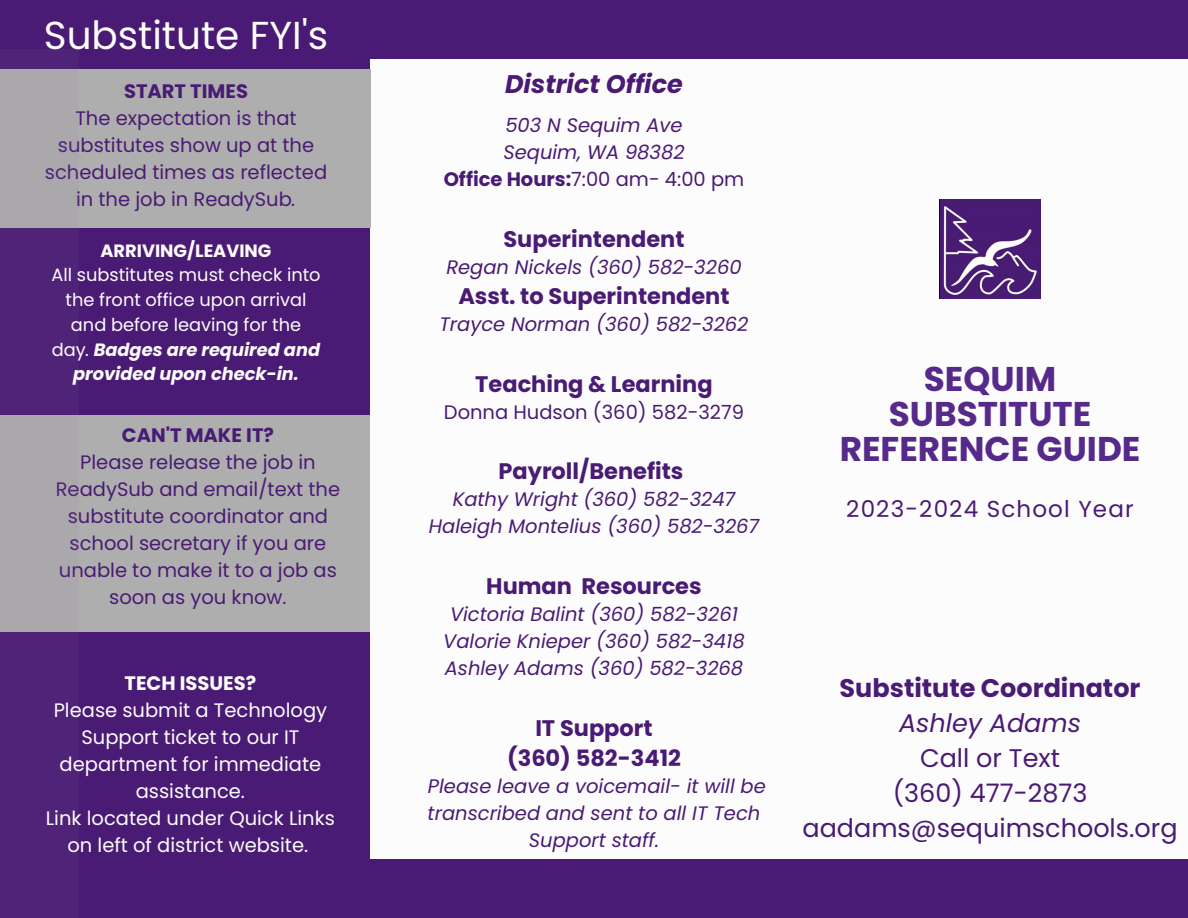
<style>
.page{position:relative;width:1188px;height:918px;background:#491b74}
.page>*{position:absolute;margin:0;border:0;box-sizing:border-box;transform-origin:0 0}
.t1{font:39px "Poppins";color:#fdfcfc}
.t2{font:700 34.35px/34.8px "Poppins";color:#562a8b;text-align:center}
.t3{font:25.5px "Poppins";color:#491b74}
.t4{font:700 25.5px "Poppins";color:#491b74}
.t5{font:italic 700 25.5px "Poppins";color:#491b74}
.t6{font:italic 25.5px "Poppins";color:#491b74}
.t7{font:23.1px "Poppins";letter-spacing:.05em;color:#491b74}
.t8{font:700 22.5px "Poppins";color:#491b74}
.t9{font:italic 19.5px/27px "Poppins";color:#491b74;text-align:center}
.t10{font:19.5px/27px "Poppins";color:#491b74;text-align:center}
.t11{font:19.5px/27px "Poppins";color:#fdfcfc;text-align:center}
.t12{font:700 19.5px "Poppins";color:#491b74}
.t13{font:700 19.5px "Poppins";color:#fdfcfc}
.t14{font:17.85px/24.8px "Poppins";color:#fdfcfc;text-align:center}
.t15{font:700 17.85px "Poppins";color:#fdfcfc}
.s1{font-style:italic}
.s2{font-weight:700;font-style:italic}
.s3{font-weight:700}
</style>
<div class="page">
<div style="left:370px;top:60px;width:818px;height:799px;background:#fdfcfc"></div>
<div style="left:0;top:70px;width:370px;height:158px;background:#afaeae"></div>
<div style="left:0;top:415px;width:370px;height:216px;background:#afaeae"></div>
<img style="left:940px;top:200px;width:101px;height:99px">
<p class="t1" style="left:44px;top:8px;width:286px">Substitute FYI's</p>
<p class="t12" style="left:124px;top:78px;width:125px">START TIMES</p>
<p class="t10" style="left:45px;top:105px;width:284px">The expectation is that substitutes show up at the scheduled times as reflected in the job in ReadySub<span class="s1">.</span></p>
<p class="t15" style="left:101px;top:238px;width:173px">ARRIVING/LEAVING</p>
<p class="t14" style="left:51px;top:263px;width:271px">All substitutes must check into the front office upon arrival and before leaving for the day<span class="s1">.</span> <span class="s2">Badges are required and provided upon check-in.</span></p>
<p class="t12" style="left:122px;top:421px;width:154px">CAN'T MAKE IT?</p>
<p class="t10" style="left:56px;top:449px;width:286px">Please release the job in<br>ReadySub and email/text the substitute coordinator and school secretary if you are unable to make it to a job as soon as you know.</p>
<p class="t13" style="left:125px;top:670px;width:133px">TECH ISSUES?</p>
<p class="t11" style="left:54px;top:697px;width:275px">Please submit a Technology<br>Support ticket to our IT department for immediate assistance.</p>
<p class="t11" style="left:46px;top:805px;width:291px">Link located under Quick Links on left of district website.</p>
<p class="t5" style="left:505px;top:66px;width:179px">District Office</p>
<p class="t9" style="left:505px;top:111px;width:179px">503 N Sequim Ave</p>
<p class="t9" style="left:503px;top:138px;width:183px">Sequim, WA 98382</p>
<p class="t10" style="left:444px;top:165px;width:302px"><span class="s3">Office Hours:</span>7:00 am- 4:00 pm</p>
<p class="t8" style="left:503px;top:223px;width:183px">Superintendent</p>
<p class="t9" style="left:446px;top:253px;width:297px">Regan Nickels (360) 582-3260</p>
<p class="t8" style="left:458px;top:280px;width:273px">Asst. to Superintendent</p>
<p class="t9" style="left:439px;top:311px;width:311px">Trayce Norman (360) 582-3262</p>
<p class="t8" style="left:475px;top:368px;width:239px">Teaching &amp; Learning</p>
<p class="t10" style="left:444px;top:398px;width:302px">Donna Hudson (360) 582-3279</p>
<p class="t8" style="left:499px;top:456px;width:186px">Payroll/Benefits</p>
<p class="t9" style="left:453px;top:486px;width:284px">Kathy Wright (360) 582-3247</p>
<p class="t9" style="left:429px;top:513px;width:332px">Haleigh Montelius (360) 582-3267</p>
<p class="t8" style="left:486px;top:571px;width:217px">Human Resources</p>
<p class="t9" style="left:450px;top:601px;width:289px">Victoria Balint (360) 582-3261</p>
<p class="t9" style="left:443px;top:628px;width:303px">Valorie Knieper (360) 582-3418</p>
<p class="t9" style="left:445px;top:655px;width:300px">Ashley Adams (360) 582-3268</p>
<p class="t8" style="left:535px;top:712px;width:119px">IT Support</p>
<p class="t8" style="left:507px;top:743px;width:175px">(360) 582-3412</p>
<p class="t9" style="left:428px;top:773px;width:340px">Please leave a voicemail- it will be transcribed and sent to all IT Tech<br>Support staff.</p>
<p class="t2" style="left:840px;top:361px;width:302px">SEQUIM<br>SUBSTITUTE<br>REFERENCE GUIDE</p>
<p class="t7" style="left:846px;top:493px;width:289px">2023-2024 School Year</p>
<p class="t4" style="left:840px;top:670px;width:302px">Substitute Coordinator</p>
<p class="t6" style="left:899px;top:705px;width:184px">Ashley Adams</p>
<p class="t3" style="left:920px;top:740px;width:141px">Call or Text</p>
<p class="t3" style="left:893px;top:775px;width:196px">(360) 477-2873</p>
<p class="t3" style="left:802px;top:810px;width:377px">aadams@sequimschools.org</p>
</div>
